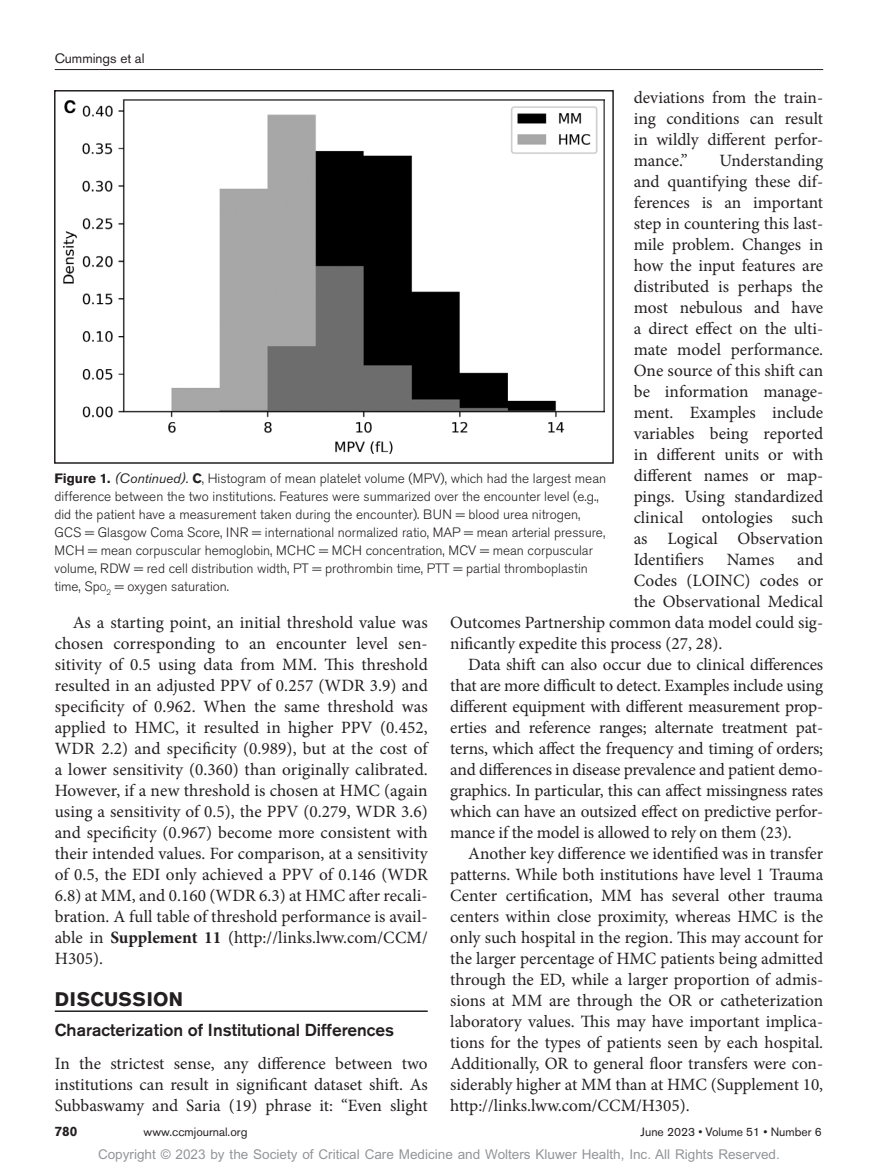
<style>
.page{position:relative;width:878px;height:1175px;background:#fff}
.page>*{position:absolute;margin:0;border:0;box-sizing:border-box;transform-origin:0 0}
.t1{font:700 19.5px "Akzidenz Grotesk BE";letter-spacing:.02em;color:#231f20}
.t2{font:17.25px/21px "Minion Pro";letter-spacing:-.005em;color:#231f20;text-align:justify}
.t3{font:500 17.25px "Akzidenz Grotesk BE";color:#231f20}
.t4{font:300 13.5px/18px "Akzidenz Grotesk BE";color:#231f20}
.t5{font:13.5px "Arial MT Std";color:#939598}
.t6{font:13.5px "Akzidenz Grotesk BE";color:#231f20}
.t7{font:700 13.5px "Akzidenz Grotesk BE";color:#231f20}
.t8{font:12px "Akzidenz Grotesk BE";color:#231f20}
.s1{font-weight:700}
.s2{font-weight:400;font-style:italic}
.s3{font-size:9.45px}
</style>
<div class="page">
<hr style="left:55px;top:69px;width:768px;height:1px;background:#231f20">
<hr style="left:55px;top:1010px;width:373px;height:2px;background:#231f20">
<img style="left:64px;top:100px;width:540px;height:354px">
<div style="left:54px;top:90px;width:559px;height:374px;border:2px solid #231f20"></div>
<p class="t6" style="left:55px;top:50px;width:91px">Cummings et al</p>
<p class="t2" style="left:633px;top:87px;width:191px">deviations from the train&shy;ing conditions can result in wildly different perfor&shy;mance.”</p>
<p class="t2" style="left:633px;top:150px;width:191px;text-indent:86px">Understanding and quantifying these dif&shy;ferences is an important step in countering this last&shy;mile problem. Changes in how the input features are distributed is perhaps the most nebulous and have a direct effect on the ulti&shy;mate model performance.<br>One source of this shift can be information manage&shy;ment. Examples include variables being reported in different units or with different names or map&shy;pings. Using standardized clinical ontologies such as Logical Observation Identifiers</p>
<p class="t4" style="left:54px;top:469px;width:553px"><span class="s1">Figure 1.</span> <span class="s2">(Continued).</span> <span class="s1">C</span>, Histogram of mean platelet volume (MPV), which had the largest mean difference between the two institutions. Features were summarized over the encounter level (e.g., did the patient have a measurement taken during the encounter). BUN = blood urea nitrogen, GCS = Glasgow Coma Score, INR = international normalized ratio, MAP = mean arterial pressure, MCH = mean corpuscular hemoglobin, MCHC = MCH concentration, MCV = mean corpuscular volume, RDW = red cell distribution width, PT = prothrombin time, PTT = partial thromboplastin time, Sp<span class="s3">o</span><sub>2</sub> = oxygen saturation.</p>
<p class="t2" style="left:726px;top:548px;width:49px">Names</p>
<p class="t2" style="left:797px;top:548px;width:27px">and</p>
<p class="t2" style="left:633px;top:569px;width:191px">Codes (LOINC) codes or</p>
<p class="t2" style="left:633px;top:590px;width:191px">the Observational Medical</p>
<p class="t2" style="left:450px;top:611px;width:374px">Outcomes Partnership common data model could sig-</p>
<p class="t2" style="left:450px;top:632px;width:273px">nificantly expedite this process (27, 28).</p>
<p class="t2" style="left:468px;top:653px;width:356px">Data shift can also occur due to clinical differences</p>
<p class="t2" style="left:450px;top:674px;width:374px">that are more difficult to detect. Examples include using</p>
<p class="t2" style="left:450px;top:695px;width:374px">different equipment with different measurement prop-</p>
<p class="t2" style="left:450px;top:716px;width:374px">erties and reference ranges; alternate treatment pat-</p>
<p class="t2" style="left:450px;top:737px;width:374px">terns, which affect the frequency and timing of orders;</p>
<p class="t2" style="left:450px;top:758px;width:374px">and differences in disease prevalence and patient demo-</p>
<p class="t2" style="left:450px;top:779px;width:374px">graphics. In particular, this can affect missingness rates</p>
<p class="t2" style="left:450px;top:800px;width:374px">which can have an outsized effect on predictive perfor-</p>
<p class="t2" style="left:450px;top:821px;width:343px">mance if the model is allowed to rely on them (23).</p>
<p class="t2" style="left:468px;top:842px;width:356px">Another key difference we identified was in transfer</p>
<p class="t2" style="left:450px;top:863px;width:374px">patterns. While both institutions have level 1 Trauma</p>
<p class="t2" style="left:450px;top:884px;width:374px">Center certification, MM has several other trauma</p>
<p class="t2" style="left:450px;top:905px;width:374px">centers within close proximity, whereas HMC is the</p>
<p class="t2" style="left:450px;top:926px;width:374px">only such hospital in the region. This may account for</p>
<p class="t2" style="left:450px;top:947px;width:374px">the larger percentage of HMC patients being admitted</p>
<p class="t2" style="left:450px;top:968px;width:374px">through the ED, while a larger proportion of admis-</p>
<p class="t2" style="left:450px;top:989px;width:374px">sions at MM are through the OR or catheterization</p>
<p class="t2" style="left:450px;top:1010px;width:374px">laboratory values. This may have important implica-</p>
<p class="t2" style="left:450px;top:1031px;width:374px">tions for the types of patients seen by each hospital.</p>
<p class="t2" style="left:450px;top:1052px;width:374px">Additionally, OR to general floor transfers were con-</p>
<p class="t2" style="left:450px;top:1073px;width:374px">siderably higher at MM than at HMC (Supplement 10,</p>
<p class="t2" style="left:450px;top:1094px;width:241px">http://links.lww.com/CCM/H305).</p>
<p class="t2" style="left:55px;top:612px;width:374px;text-indent:18px">As a starting point, an initial threshold value was chosen corresponding to an encounter level sen&shy;sitivity of 0.5 using data from MM. This threshold resulted in an adjusted PPV of 0.257 (WDR 3.9) and specificity of 0.962. When the same threshold was applied to HMC, it resulted in higher PPV (0.452, WDR 2.2) and specificity (0.989), but at the cost of a lower sensitivity (0.360) than originally calibrated.<br>However, if a new threshold is chosen at HMC (again using a sensitivity of 0.5), the PPV (0.279, WDR 3.6) and specificity (0.967) become more consistent with their intended values. For comparison, at a sensitivity of 0.5, the EDI only achieved a PPV of 0.146 (WDR 6.8) at MM, and 0.160 (WDR 6.3) at HMC after recali&shy;bration. A full table of threshold performance is avail&shy;able in <span class="s1">Supplement 11</span> (http://links.lww.com/CCM/ H305).</p>
<p class="t1" style="left:55px;top:987px;width:130px">DISCUSSION</p>
<p class="t3" style="left:55px;top:1019px;width:341px">Characterization of Institutional Differences</p>
<p class="t2" style="left:55px;top:1053px;width:374px">In the strictest sense, any difference between two institutions can result in significant dataset shift. As Subbaswamy and Saria (19) phrase it: “Even slight</p>
<p class="t7" style="left:55px;top:1123px;width:24px">780</p>
<p class="t8" style="left:144px;top:1125px;width:105px">www.ccmjournal.org</p>
<p class="t8" style="left:640px;top:1125px;width:182px">June 2023 • Volume 51 • Number 6</p>
<p class="t5" style="left:98px;top:1146px;width:683px">Copyright © 2023 by the Society of Critical Care Medicine and Wolters Kluwer Health, Inc. All Rights Reserved.</p>
</div>
